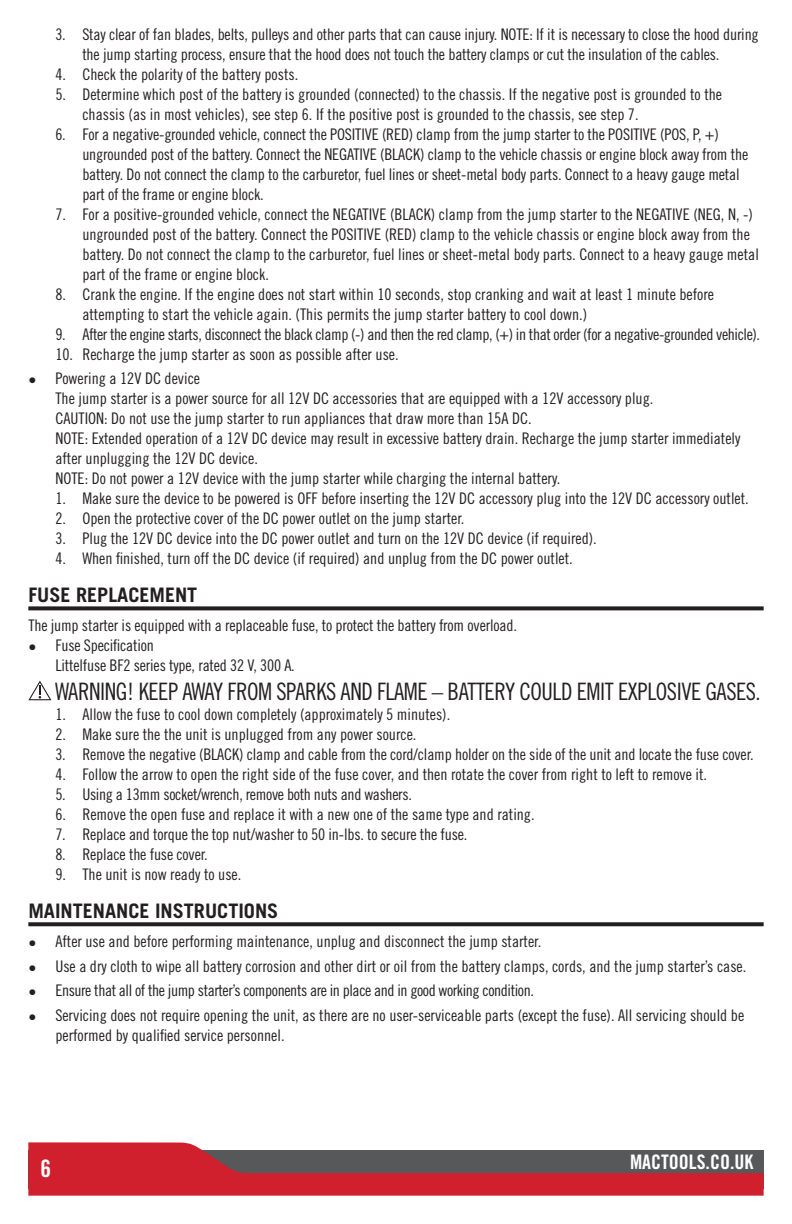
<style>
.page{position:relative;width:792px;height:1224px;background:#fff}
.page>*{position:absolute;margin:0;border:0;box-sizing:border-box;transform-origin:0 0}
._07_-_Bulleted_copy{font:24px "Trade Gothic LT Std Cn 18";letter-spacing:-.02em;color:#231f20;scale:.96 1}
.t1{font:24px "Trade Gothic LT Std Bd Cn 20";color:#fff}
._01_-_Heading_Underl{font:700 20px "Trade Gothic LT Std";color:#231f20}
.t2{font:20px "Trade Gothic LT Std Bd Cn 20";color:#fff}
._07_-_Bulleted_copy-2{font:16px/20px "Trade Gothic LT Std Cn 18";color:#231f20}
._07_-_Bulleted_copy-3{font:16px "Trade Gothic LT Std Cn 18";letter-spacing:-.025em;color:#231f20}
._07_-_Bulleted_copy-4{font:16px "Trade Gothic LT Std Cn 18";letter-spacing:-.02em;color:#231f20}
</style>
<div class="page">
<svg style="left:28px;top:1142px;width:736px;height:54px;background:#af4d55"></svg>
<svg style="left:28px;top:606px;width:736px;height:4px;background:#383435"></svg>
<svg style="left:28px;top:922px;width:736px;height:4px;background:#322e2f"></svg>
<svg style="left:28px;top:681px;width:23px;height:19px"></svg>
<p class="_07_-_Bulleted_copy-2" style="left:82px;top:24px;width:678px;text-indent:-27px">3. Stay clear of fan blades, belts, pulleys and other parts that can cause injury. NOTE: If it is necessary to close the hood during the jump starting process, ensure that the hood does not touch the battery clamps or cut the insulation of the cables.</p>
<p class="_07_-_Bulleted_copy-2" style="left:55px;top:64px;width:244px">4. Check the polarity of the battery posts.</p>
<p class="_07_-_Bulleted_copy-2" style="left:82px;top:84px;width:641px;text-indent:-27px">5. Determine which post of the battery is grounded (connected) to the chassis. If the negative post is grounded to the chassis (as in most vehicles), see step 6. If the positive post is grounded to the chassis, see step 7.</p>
<p class="_07_-_Bulleted_copy-2" style="left:82px;top:124px;width:667px;text-indent:-27px">6. For a negative-grounded vehicle, connect the POSITIVE (RED) clamp from the jump starter to the POSITIVE (POS, P, +) ungrounded post of the battery. Connect the NEGATIVE (BLACK) clamp to the vehicle chassis or engine block away from the battery. Do not connect the clamp to the carburetor, fuel lines or sheet-metal body parts. Connect to a heavy gauge metal part of the frame or engine block.</p>
<p class="_07_-_Bulleted_copy-2" style="left:82px;top:204px;width:678px;text-indent:-27px">7. For a positive-grounded vehicle, connect the NEGATIVE (BLACK) clamp from the jump starter to the NEGATIVE (NEG, N, -) ungrounded post of the battery. Connect the POSITIVE (RED) clamp to the vehicle chassis or engine block away from the battery. Do not connect the clamp to the carburetor, fuel lines or sheet-metal body parts. Connect to a heavy gauge metal part of the frame or engine block.</p>
<p class="_07_-_Bulleted_copy-2" style="left:82px;top:284px;width:633px;text-indent:-27px">8. Crank the engine. If the engine does not start within 10 seconds, stop cranking and wait at least 1 minute before attempting to start the vehicle again. (This permits the jump starter battery to cool down.)</p>
<p class="_07_-_Bulleted_copy-3" style="left:55px;top:325px;width:706px">9. After the engine starts, disconnect the black clamp (-) and then the red clamp, (+) in that order (for a negative-grounded vehicle).</p>
<p class="_07_-_Bulleted_copy-2" style="left:55px;top:344px;width:345px">10. Recharge the jump starter as soon as possible after use.</p>
<p class="_07_-_Bulleted_copy-2" style="left:28px;top:369px;width:173px">• Powering a 12V DC device</p>
<p class="_07_-_Bulleted_copy-2" style="left:55px;top:389px;width:600px">The jump starter is a power source for all 12V DC accessories that are equipped with a 12V accessory plug.</p>
<p class="_07_-_Bulleted_copy-2" style="left:55px;top:409px;width:478px">CAUTION: Do not use the jump starter to run appliances that draw more than 15A DC.</p>
<p class="_07_-_Bulleted_copy-2" style="left:55px;top:429px;width:687px">NOTE: Extended operation of a 12V DC device may result in excessive battery drain. Recharge the jump starter immediately after unplugging the 12V DC device.</p>
<p class="_07_-_Bulleted_copy-2" style="left:55px;top:469px;width:507px">NOTE: Do not power a 12V device with the jump starter while charging the internal battery.</p>
<p class="_07_-_Bulleted_copy-2" style="left:55px;top:489px;width:695px">1. Make sure the device to be powered is OFF before inserting the 12V DC accessory plug into the 12V DC accessory outlet.</p>
<p class="_07_-_Bulleted_copy-2" style="left:55px;top:509px;width:411px">2. Open the protective cover of the DC power outlet on the jump starter.</p>
<p class="_07_-_Bulleted_copy-2" style="left:55px;top:529px;width:543px">3. Plug the 12V DC device into the DC power outlet and turn on the 12V DC device (if required).</p>
<p class="_07_-_Bulleted_copy-2" style="left:55px;top:549px;width:519px">4. When finished, turn off the DC device (if required) and unplug from the DC power outlet.</p>
<p class="_01_-_Heading_Underl" style="left:28px;top:583px;width:170px">FUSE REPLACEMENT</p>
<p class="_07_-_Bulleted_copy-2" style="left:28px;top:616px;width:490px">The jump starter is equipped with a replaceable fuse, to protect the battery from overload.</p>
<p class="_07_-_Bulleted_copy-2" style="left:28px;top:636px;width:127px">• Fuse Specification</p>
<p class="_07_-_Bulleted_copy-2" style="left:55px;top:656px;width:241px">Littelfuse BF2 series type, rated 32 V, 300 A.</p>
<p class="_07_-_Bulleted_copy" style="left:55px;top:677px;width:737px">WARNING! KEEP AWAY FROM SPARKS AND FLAME – BATTERY COULD EMIT EXPLOSIVE GASES.</p>
<p class="_07_-_Bulleted_copy-2" style="left:55px;top:704px;width:396px">1. Allow the fuse to cool down completely (approximately 5 minutes).</p>
<p class="_07_-_Bulleted_copy-2" style="left:55px;top:724px;width:363px">2. Make sure the the unit is unplugged from any power source.</p>
<p class="_07_-_Bulleted_copy-2" style="left:55px;top:744px;width:700px">3. Remove the negative (BLACK) clamp and cable from the cord/clamp holder on the side of the unit and locate the fuse cover.</p>
<p class="_07_-_Bulleted_copy-2" style="left:55px;top:764px;width:653px">4. Follow the arrow to open the right side of the fuse cover, and then rotate the cover from right to left to remove it.</p>
<p class="_07_-_Bulleted_copy-4" style="left:55px;top:785px;width:358px">5. Using a 13mm socket/wrench, remove both nuts and washers.</p>
<p class="_07_-_Bulleted_copy-2" style="left:55px;top:804px;width:481px">6. Remove the open fuse and replace it with a new one of the same type and rating.</p>
<p class="_07_-_Bulleted_copy-2" style="left:55px;top:824px;width:414px">7. Replace and torque the top nut/washer to 50 in-lbs. to secure the fuse.</p>
<p class="_07_-_Bulleted_copy-2" style="left:55px;top:844px;width:154px">8. Replace the fuse cover.</p>
<p class="_07_-_Bulleted_copy-2" style="left:55px;top:864px;width:188px">9. The unit is now ready to use.</p>
<p class="_01_-_Heading_Underl" style="left:28px;top:899px;width:252px">MAINTENANCE INSTRUCTIONS</p>
<p class="_07_-_Bulleted_copy-2" style="left:28px;top:931px;width:515px">• After use and before performing maintenance, unplug and disconnect the jump starter.</p>
<p class="_07_-_Bulleted_copy-2" style="left:28px;top:956px;width:720px">• Use a dry cloth to wipe all battery corrosion and other dirt or oil from the battery clamps, cords, and the jump starter’s case.</p>
<p class="_07_-_Bulleted_copy-3" style="left:28px;top:981px;width:507px">• Ensure that all of the jump starter’s components are in place and in good working condition.</p>
<p class="_07_-_Bulleted_copy-2" style="left:55px;top:1005px;width:690px;text-indent:-27px">• Servicing does not require opening the unit, as there are no user-serviceable parts (except the fuse). All servicing should be performed by qualified service personnel.</p>
<h1 class="t1" style="left:40px;top:1154px;width:12px">6</h1>
<p class="t2" style="left:630px;top:1149px;width:125px">MACTOOLS.CO.UK</p>
</div>
